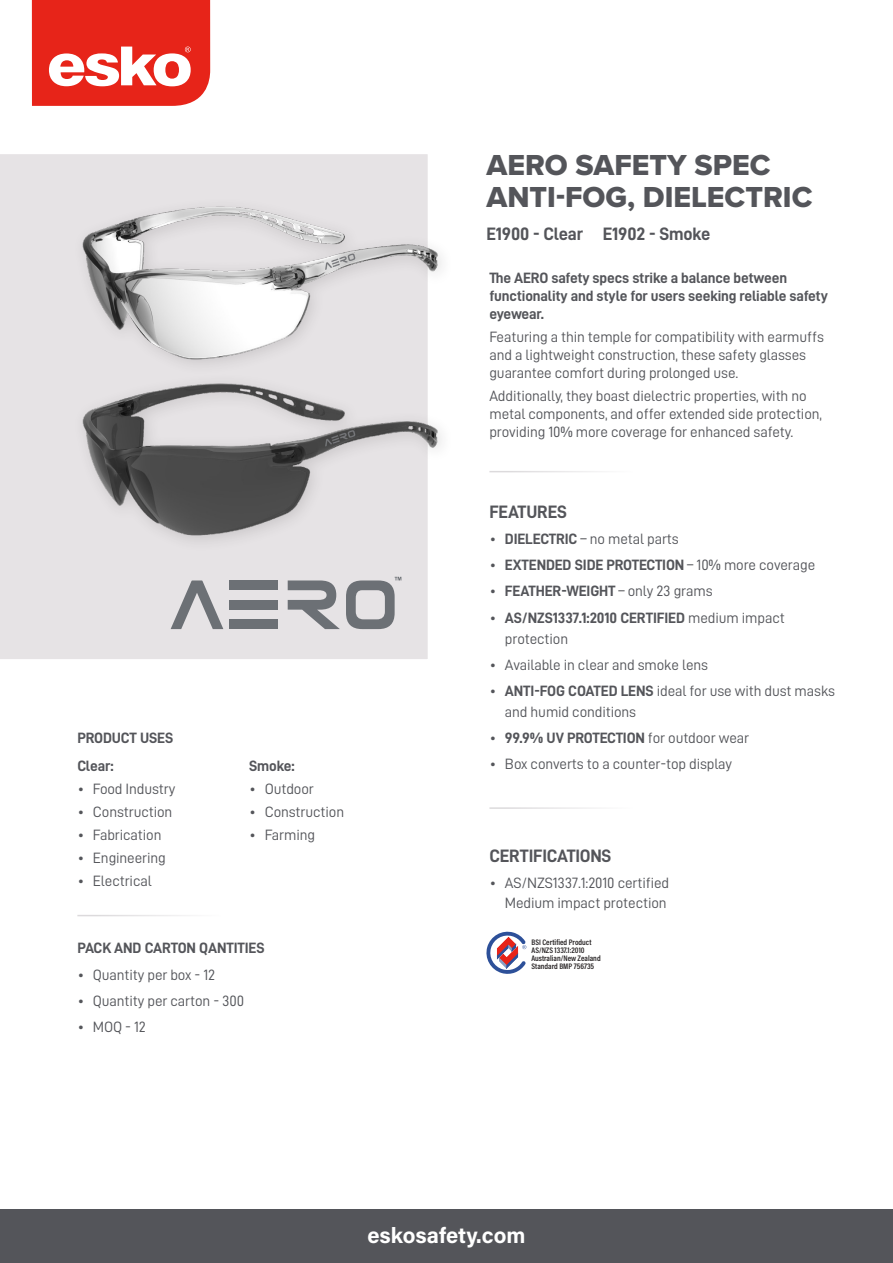
<style>
.page{position:relative;width:893px;height:1263px;background:#fff}
.page>*{position:absolute;margin:0;border:0;box-sizing:border-box;transform-origin:0 0}
.t1{font:30px "Proxima Nova Extrabld";color:#54555a}
.New_Buletts{font:700 21.9px "Acumin Pro";color:#fff}
.t2{font:18px "D DIN Bold";letter-spacing:-.01em;color:#54555a}
.t3{font:15px/18px "D DIN";letter-spacing:-.01em;color:#54555a}
.t4{font:15px/18px "D DIN Bold";letter-spacing:-.01em;color:#54555a}
.t5{font:8.1px "Acumin Variable Concept";color:#231f20}
.s1{font-family:"D DIN Bold"}
.s2{font-family:"D DIN"}
</style>
<div class="page">
<div style="left:0;top:1209px;width:893px;height:54px;background:#54555a"></div>
<svg style="left:32px;top:0;width:178px;height:106px"></svg>
<div style="left:0;top:154px;width:428px;height:505px;background:#e6e3e5"></div>
<hr style="left:489px;top:471px;width:144px;height:1px;background:#dcdadc">
<hr style="left:489px;top:807px;width:144px;height:2px;background:#dcdadc">
<hr style="left:77px;top:915px;width:144px;height:1px;background:#dcdadc">
<div style="left:72px;top:196px;width:382px;height:180px;background:#231f20;opacity:.15"></div>
<img style="left:45px;top:201px;width:409px;height:161px">
<div style="left:72px;top:372px;width:382px;height:180px;background:#231f20;opacity:.15"></div>
<img style="left:45px;top:378px;width:409px;height:160px">
<div style="left:229px;top:619px;width:49px;height:10px;background:#6c7075"></div>
<svg style="left:288px;top:580px;width:52px;height:49px;background:#a9aaad"></svg>
<div style="left:229px;top:580px;width:49px;height:10px;background:#6c7075"></div>
<svg style="left:171px;top:580px;width:52px;height:49px;background:#b7b7ba"></svg>
<div style="left:229px;top:600px;width:49px;height:10px;background:#6c7075"></div>
<svg style="left:346px;top:577px;width:55px;height:52px;background:#aaabae"></svg>
<svg style="left:486px;top:931px;width:40px;height:43px"></svg>
<p class="t4" style="left:77px;top:728px;width:97px">PRODUCT USES</p>
<p class="t4" style="left:77px;top:756px;width:38px">Clear:</p>
<p class="t3" style="left:77px;top:779px;width:100px">• Food Industry</p>
<p class="t3" style="left:77px;top:802px;width:97px">• Construction</p>
<p class="t3" style="left:77px;top:825px;width:86px">• Fabrication</p>
<p class="t3" style="left:77px;top:849px;width:90px">• Engineering</p>
<p class="t3" style="left:77px;top:872px;width:76px">• Electrical</p>
<p class="t4" style="left:249px;top:756px;width:47px">Smoke:</p>
<p class="t3" style="left:249px;top:779px;width:66px">• Outdoor</p>
<p class="t3" style="left:249px;top:802px;width:97px">• Construction</p>
<p class="t3" style="left:249px;top:825px;width:67px">• Farming</p>
<p class="t4" style="left:77px;top:939px;width:189px">PACK AND CARTON QANTITIES</p>
<p class="t3" style="left:77px;top:965px;width:139px">• Quantity per box - 12</p>
<p class="t3" style="left:77px;top:991px;width:168px">• Quantity per carton - 300</p>
<p class="t3" style="left:77px;top:1017px;width:70px">• MOQ - 12</p>
<p class="t1" style="left:486px;top:142px;width:286px">AERO SAFETY SPEC</p>
<p class="t1" style="left:486px;top:174px;width:327px">ANTI-FOG, DIELECTRIC</p>
<p class="t2" style="left:486px;top:224px;width:225px">E1900 - Clear E1902 - Smoke</p>
<p class="t4" style="left:489px;top:268px;width:340px">The AERO safety specs strike a balance between functionality and style for users seeking reliable safety eyewear.</p>
<p class="t3" style="left:489px;top:328px;width:336px">Featuring a thin temple for compatibility with earmuffs and a lightweight construction, these safety glasses guarantee comfort during prolonged use.</p>
<p class="t3" style="left:489px;top:387px;width:334px">Additionally, they boast dielectric properties, with no metal components, and offer extended side protection, providing 10% more coverage for enhanced safety.</p>
<p class="t2" style="left:489px;top:501px;width:79px">FEATURES</p>
<p class="t3" style="left:489px;top:530px;width:191px">• <span class="s1">DIELECTRIC</span> – no metal parts</p>
<p class="t4" style="left:489px;top:556px;width:327px"><span class="s2">•</span> EXTENDED SIDE PROTECTION <span class="s2">– 10% more coverage</span></p>
<p class="t4" style="left:489px;top:582px;width:225px"><span class="s2">•</span> FEATHER-WEIGHT <span class="s2">– only 23 grams</span></p>
<p class="t4" style="left:505px;top:606px;width:281px;line-height:21px;text-indent:-16px"><span class="s2">•</span> AS/NZS1337.1:2010 CERTIFIED <span class="s2">medium impact protection</span></p>
<p class="t3" style="left:489px;top:655px;width:220px">• Available in clear and smoke lens</p>
<p class="t3" style="left:505px;top:680px;width:332px;line-height:21px;text-indent:-16px">• <span class="s1">ANTI-FOG COATED LENS</span> ideal for use with dust masks and humid conditions</p>
<p class="t4" style="left:489px;top:728px;width:261px"><span class="s2">•</span> 99.9% UV PROTECTION <span class="s2">for outdoor wear</span></p>
<p class="t3" style="left:489px;top:755px;width:244px">• Box converts to a counter-top display</p>
<p class="t2" style="left:489px;top:845px;width:124px">CERTIFICATIONS</p>
<p class="t3" style="left:489px;top:873px;width:181px">• AS/NZS1337.1:2010 certified</p>
<p class="t3" style="left:505px;top:893px;width:163px">Medium impact protection</p>
<p class="t5" style="left:531px;top:936px;width:62px">BSI Certified Product</p>
<p class="t5" style="left:531px;top:945px;width:55px">AS/NZS 1337.1:2010</p>
<p class="t5" style="left:531px;top:953px;width:71px">Australian/New Zealand</p>
<p class="t5" style="left:531px;top:961px;width:64px">Standard BMP 756735</p>
<p class="New_Buletts" style="left:367px;top:1219px;width:160px">eskosafety.com</p>
</div>
